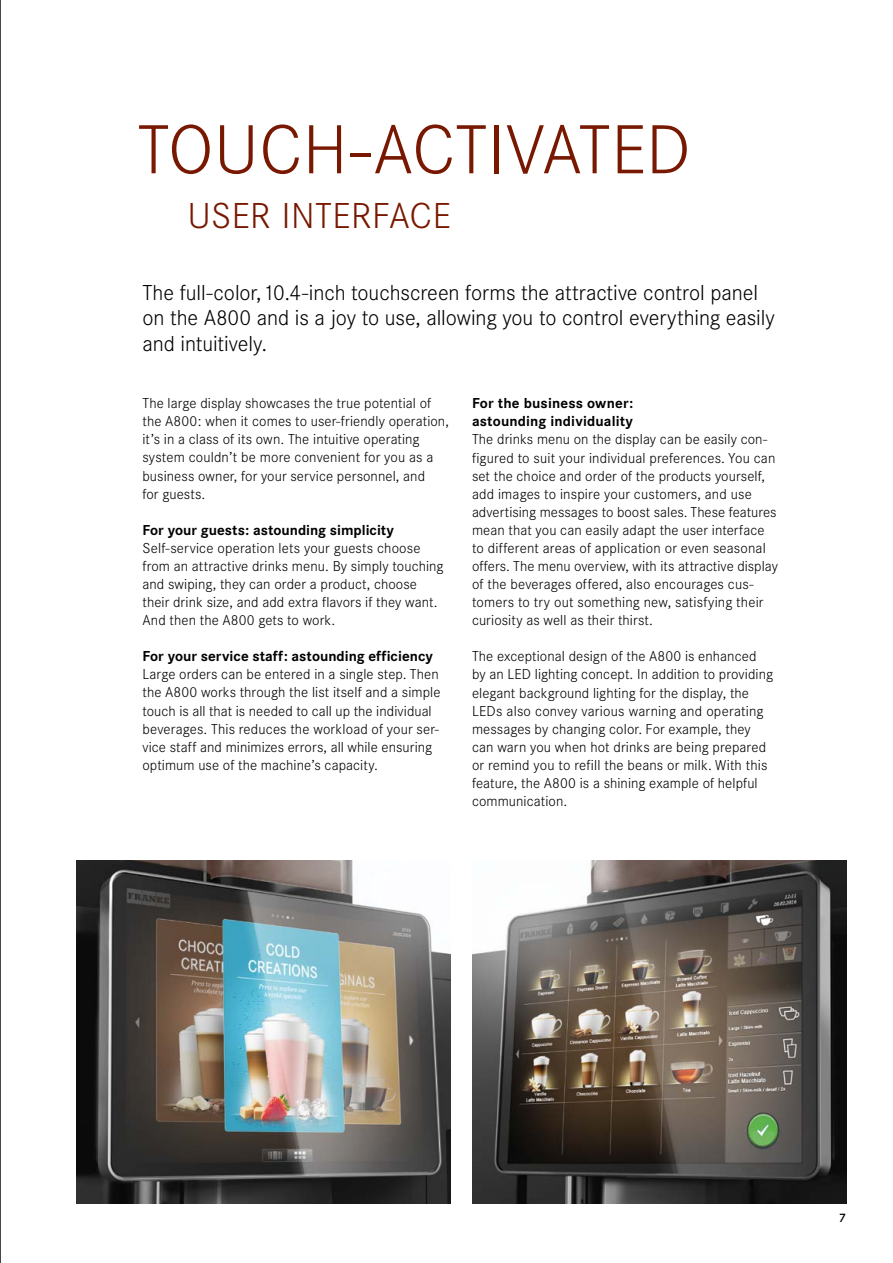
<style>
.page{position:relative;width:893px;height:1263px;background:#fff}
.page>*{position:absolute;margin:0;border:0;box-sizing:border-box;transform-origin:0 0}
.t1{font:300 72px "Corporate S";color:#781800}
.t2{font:300 37.5px "Corporate S";letter-spacing:.01em;color:#781800}
.t3{font:300 22.5px/25.5px "Corporate S";letter-spacing:-.005em;color:#000}
.t4{font:300 15px/18px "Corporate S";letter-spacing:.005em;color:#000}
.t5{font:700 15px/18.1px "Corporate S";letter-spacing:.005em;color:#000}
.t6{font:600 12.75px "Corporate S";color:#000}
</style>
<div class="page">
<img style="left:77px;top:860px;width:374px;height:343px">
<hr style="left:0;top:0;width:1px;height:1263px;background:#000">
<img style="left:472px;top:860px;width:374px;height:343px">
<h1 class="t1" style="left:137px;top:109px;width:555px">TOUCH-ACTIVATED</h1>
<h2 class="t2" style="left:188px;top:194px;width:265px">USER INTERFACE</h2>
<h3 class="t3" style="left:142px;top:280px;width:634px">The full-color, 10.4-inch touchscreen forms the attractive control panel on the A800 and is a joy to use, allowing you to control everything easily and intuitively.</h3>
<p class="t4" style="left:142px;top:394px;width:308px">The large display showcases the true potential of the A800: when it comes to user-friendly operation, it’s in a class of its own. The intuitive operating system couldn’t be more convenient for you as a business owner, for your service personnel, and<br>for guests.</p>
<p class="t5" style="left:142px;top:521px;width:253px">For your guests: astounding simplicity</p>
<p class="t4" style="left:142px;top:539px;width:303px">Self-service operation lets your guests choose from an attractive drinks menu. By simply touching and swiping, they can order a product, choose their drink size, and add extra flavors if they want.<br>And then the A800 gets to work.</p>
<p class="t5" style="left:142px;top:647px;width:292px">For your service staff: astounding efficiency</p>
<p class="t4" style="left:142px;top:665px;width:300px">Large orders can be entered in a single step. Then the A800 works through the list itself and a simple touch is all that is needed to call up the individual beverages. This reduces the workload of your ser&shy;vice staff and minimizes errors, all while ensuring optimum use of the machine’s capacity.</p>
<p class="t5" style="left:472px;top:394px;width:163px">For the business owner: astounding individuality</p>
<p class="t4" style="left:472px;top:431px;width:307px">The drinks menu on the display can be easily con&shy;figured to suit your individual preferences. You can set the choice and order of the products yourself, add images to inspire your customers, and use advertising messages to boost sales. These features mean that you can easily adapt the user interface to different areas of application or even seasonal offers. The menu overview, with its attractive display of the beverages offered, also encourages cus&shy;tomers to try out something new, satisfying their curiosity as well as their thirst.</p>
<p class="t4" style="left:472px;top:647px;width:303px">The exceptional design of the A800 is enhanced by an LED lighting concept. In addition to providing elegant background lighting for the display, the LEDs also convey various warning and operating messages by changing color. For example, they can warn you when hot drinks are being prepared or remind you to refill the beans or milk. With this feature, the A800 is a shining example of helpful communication.</p>
<p class="t6" style="left:839px;top:1208px;width:9px">7</p>
</div>
